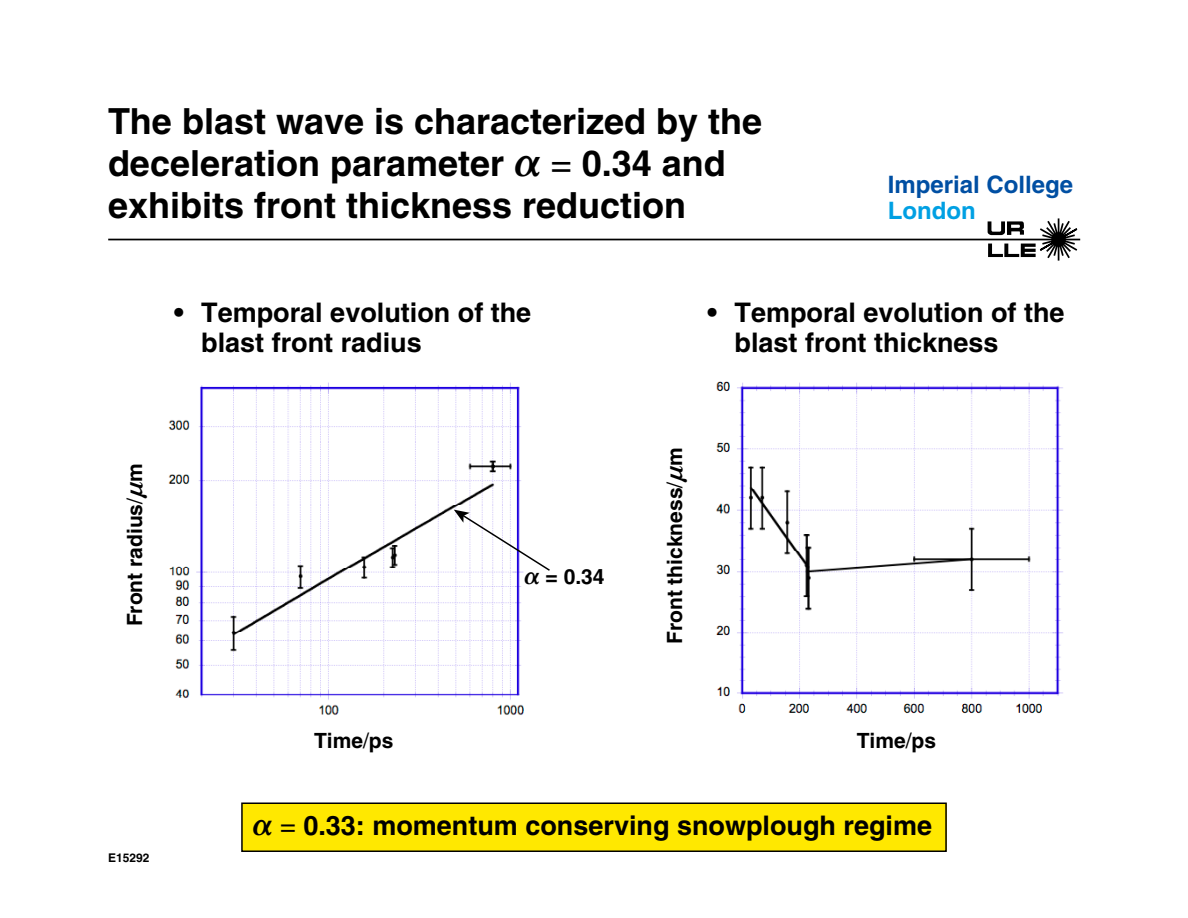
<style>
.page{position:relative;width:1188px;height:918px;background:#fff}
.page>*{position:absolute;margin:0;border:0;box-sizing:border-box;transform-origin:0 0}
.t1{font:700 36px/42px "Helvetica LT Std";color:#000}
.t2{font:700 27px/30px "Helvetica LT Std";color:#000}
.t3{font:700 24px "Helvetica LT Std";color:#004fa3}
.t4{font:700 24px "Helvetica LT Std";color:#00a0e3}
.t5{font:700 21px "Helvetica LT Std";color:#000}
.t6{font:700 12px "Helvetica LT Std";color:#000}
.s1{font-family:"MM Greek"}
.s2{font-weight:400}
</style>
<div class="page">
<svg style="left:988px;top:218px;width:91px;height:43px"></svg>
<hr style="left:108px;top:239px;width:972px;height:1px;background:#000">
<img style="left:716px;top:381px;width:347px;height:333px">
<div style="left:242px;top:803px;width:704px;height:48px;background:#ffe800"></div>
<div style="left:241px;top:802px;width:706px;height:50px;border:2px solid #000"></div>
<img style="left:168px;top:382px;width:356px;height:333px">
<svg style="left:454px;top:510px;width:96px;height:62px"></svg>
<h1 class="t1" style="left:108px;top:100px;width:656px">The blast wave is characterized by the deceleration parameter <span class="s1">a</span> <span class="s2">=</span> 0.34 and exhibits front thickness reduction</h1>
<p class="t3" style="left:888px;top:170px;width:187px">Imperial College</p>
<p class="t4" style="left:888px;top:195px;width:89px">London</p>
<p class="t2" style="left:201px;top:297px;width:332px;text-indent:-27px">• Temporal evolution of the blast front radius</p>
<p class="t2" style="left:735px;top:297px;width:332px;text-indent:-27px">• Temporal evolution of the blast front thickness</p>
<p class="t5" style="left:122px;top:626px;width:165px;rotate:-90deg">Front radius<span class="s2">/</span><span class="s1">n</span>m</p>
<p class="t6" style="left:108px;top:850px;width:43px">E15292</p>
<p class="t5" style="left:314px;top:728px;width:81px">Time<span class="s2">/</span>ps</p>
<p class="t5" style="left:524px;top:564px;width:82px"><span class="s1">a</span> = 0.34</p>
<p class="t5" style="left:662px;top:644px;width:199px;rotate:-90deg">Front thickness<span class="s2">/</span><span class="s1">n</span>m</p>
<p class="t5" style="left:857px;top:728px;width:81px">Time<span class="s2">/</span>ps</p>
<p class="t2" style="left:253px;top:810px;width:681px"><span class="s1">a</span> <span class="s2">=</span> 0.33: momentum conserving snowplough regime</p>
</div>
